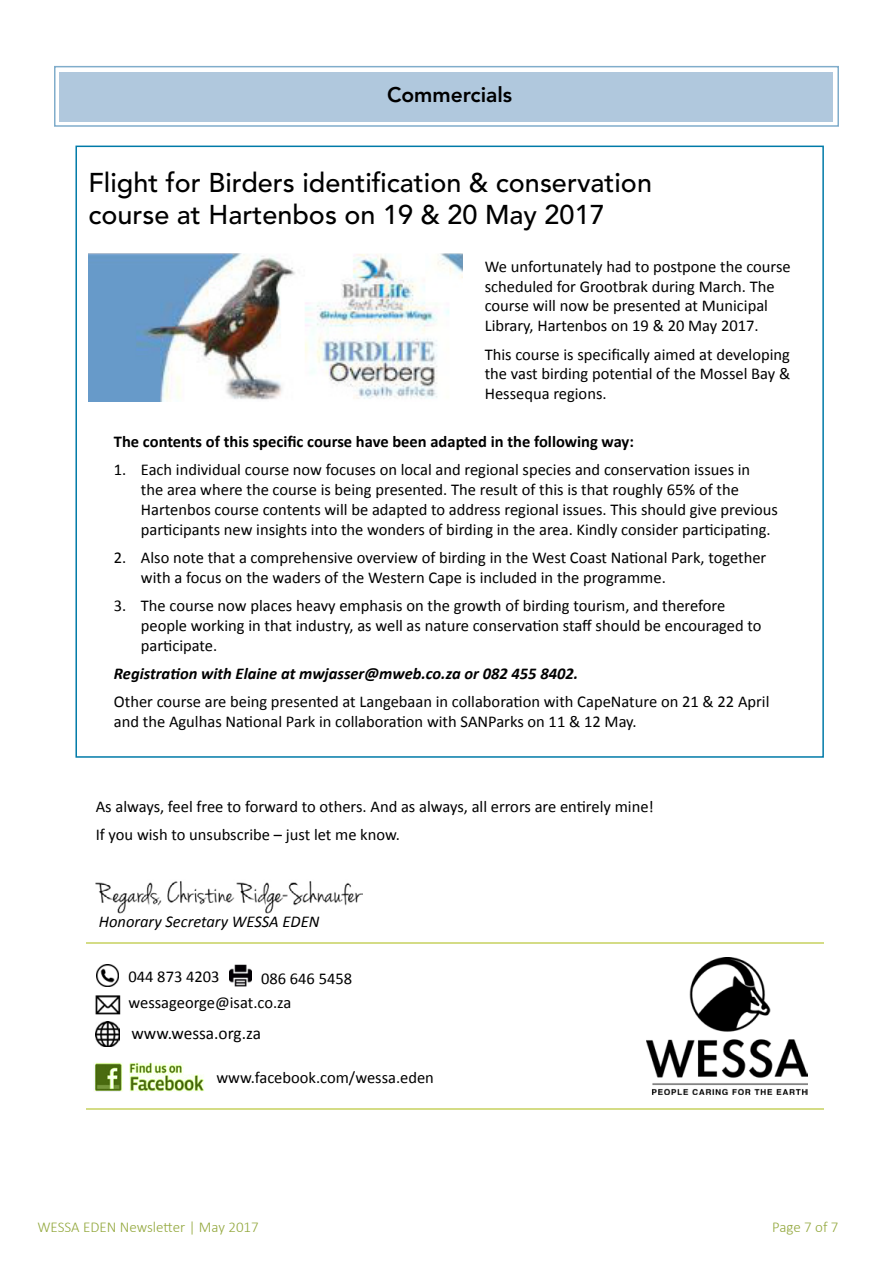
<style>
.page{position:relative;width:893px;height:1263px;background:#fff}
.page>*{position:absolute;margin:0;border:0;box-sizing:border-box;transform-origin:0 0}
.t1{font:500 27px/32.4px "Avenir LT Std";color:#000}
.t2{font:800 21px "Avenir LT Std";color:#000}
.t3{font:17.4px "Calibri";color:#000}
.t4{font:16.5px/19.8px "Calibri";color:#000}
.t5{font:700 16.5px "Calibri";color:#000}
.t6{font:italic 700 16.5px "Calibri";color:#000}
.t7{font:italic 16.5px "Calibri";color:#000}
.t8{font:300 15px "Calibri";color:#93a83d}
</style>
<div class="page">
<div style="left:60px;top:72px;width:773px;height:50px;background:#b0c8dd"></div>
<div style="left:54px;top:66px;width:785px;height:61px;border:2px solid #80adcb"></div>
<img style="left:88px;top:254px;width:374px;height:147px">
<img style="left:96px;top:881px;width:266px;height:33px">
<img style="left:646px;top:957px;width:161px;height:138px">
<img style="left:94px;top:1062px;width:57px;height:29px">
<svg style="left:95px;top:1063px;width:109px;height:28px"></svg>
<img style="left:95px;top:995px;width:26px;height:20px">
<img style="left:97px;top:964px;width:21px;height:22px">
<img style="left:95px;top:1022px;width:25px;height:24px">
<img style="left:229px;top:964px;width:22px;height:22px">
<hr style="left:86px;top:942px;width:738px;height:2px;background:#d4dc86">
<hr style="left:86px;top:1108px;width:738px;height:2px;background:#d4dc86">
<p class="t2" style="left:387px;top:83px;width:127px">Commercials</p>
<h1 class="t1" style="left:88px;top:167px;width:565px">Flight for Birders identification &amp; conservation course at Hartenbos on 19 &amp; 20 May 2017</h1>
<p class="t4" style="left:485px;top:256px;width:307px">We unfortunately had to postpone the course scheduled for Grootbrak during March. The course will now be presented at Municipal Library, Hartenbos on 19 &amp; 20 May 2017.</p>
<p class="t4" style="left:485px;top:344px;width:307px;text-align:justify">This course is specifically aimed at developing the vast birding potential of the Mossel Bay &amp; Hessequa regions.</p>
<p class="t5" style="left:114px;top:430px;width:522px">The contents of this specific course have been adapted in the following way:</p>
<p class="t4" style="left:141px;top:459px;width:639px;text-indent:-27px">1. Each individual course now focuses on local and regional species and conservation issues in<br>the area where the course is being presented. The result of this is that roughly 65% of the Hartenbos course contents will be adapted to address regional issues. This should give previous participants new insights into the wonders of birding in the area. Kindly consider participating.</p>
<p class="t4" style="left:141px;top:547px;width:627px;text-indent:-27px">2. Also note that a comprehensive overview of birding in the West Coast National Park, together with a focus on the waders of the Western Cape is included in the programme.</p>
<p class="t4" style="left:141px;top:595px;width:622px;text-indent:-27px">3. The course now places heavy emphasis on the growth of birding tourism, and therefore people working in that industry, as well as nature conservation staff should be encouraged to participate.</p>
<p class="t6" style="left:114px;top:662px;width:466px">Registration with Elaine at mwjasser@mweb.co.za or 082 455 8402.</p>
<p class="t4" style="left:114px;top:691px;width:657px">Other course are being presented at Langebaan in collaboration with CapeNature on 21 &amp; 22 April and the Agulhas National Park in collaboration with SANParks on 11 &amp; 12 May.</p>
<p class="t4" style="left:96px;top:792px;width:560px;line-height:28.3px">As always, feel free to forward to others. And as always, all errors are entirely mine!<br>If you wish to unsubscribe – just let me know.</p>
<p class="t7" style="left:99px;top:910px;width:222px">Honorary Secretary WESSA EDEN</p>
<p class="t4" style="left:128px;top:966px;width:93px">044 873 4203</p>
<p class="t4" style="left:128px;top:965px;width:225px;line-height:24.8px;text-indent:133px">086 646 5458 wessageorge@isat.co.za</p>
<p class="t3" style="left:132px;top:1021px;width:131px">www.wessa.org.za</p>
<p class="t4" style="left:216px;top:1067px;width:219px">www.facebook.com/wessa.eden</p>
<p class="t8" style="left:37px;top:1217px;width:223px">WESSA EDEN Newsletter | May 2017</p>
<p class="t8" style="left:772px;top:1217px;width:68px">Page 7 of 7</p>
</div>
